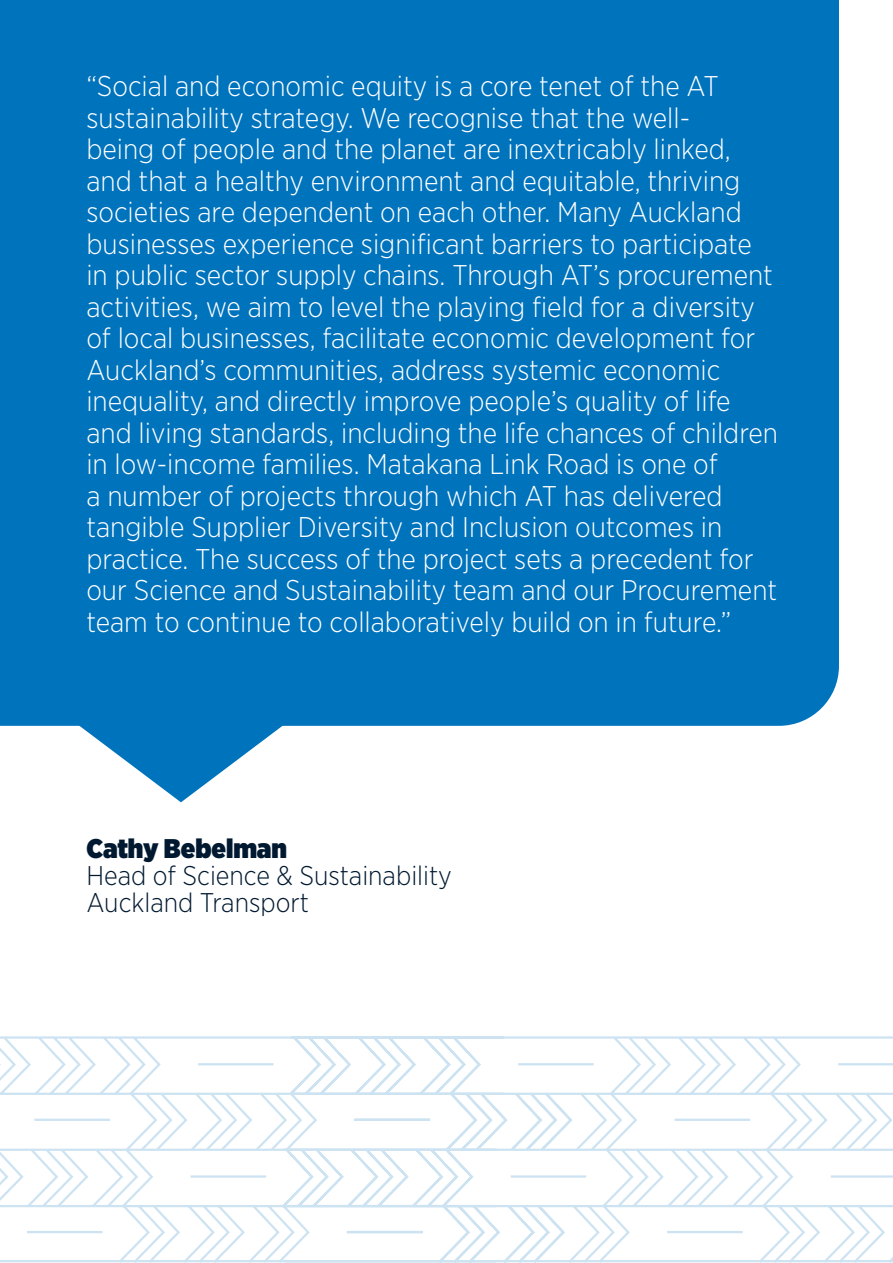
<style>
.page{position:relative;width:893px;height:1263px;background:#fff}
.page>*{position:absolute;margin:0;border:0;box-sizing:border-box;transform-origin:0 0}
.t1{font:300 28.5px/31.5px "Gotham Narrow";color:#fff}
.t2{font:300 27px/27px "Gotham Narrow";color:#001930}
.t3{font:900 27px "Gotham Narrow";color:#001930}
</style>
<div class="page">
<div style="left:0;top:0;width:839px;height:726px;background:#0073bd"></div>
<svg style="left:0;top:1036px;width:893px;height:227px"></svg>
<svg style="left:672px;top:1036px;width:221px;height:117px"></svg>
<svg style="left:77px;top:724px;width:207px;height:78px"></svg>
<p class="t1" style="left:86px;top:70px;width:693px">“Social and economic equity is a core tenet of the AT sustainability strategy. We recognise that the well-<br>being of people and the planet are inextricably linked, and that a healthy environment and equitable, thriving societies are dependent on each other. Many Auckland businesses experience significant barriers to participate in public sector supply chains. Through AT’s procurement activities, we aim to level the playing field for a diversity of local businesses, facilitate economic development for Auckland’s communities, address systemic economic inequality, and directly improve people’s quality of life and living standards, including the life chances of children in low-income families. Matakana Link Road is one of<br>a number of projects through which AT has delivered tangible Supplier Diversity and Inclusion outcomes in practice. The success of the project sets a precedent for our Science and Sustainability team and our Procurement team to continue to collaboratively build on in future.”</p>
<p class="t3" style="left:86px;top:831px;width:202px">Cathy Bebelman</p>
<p class="t2" style="left:86px;top:862px;width:367px">Head of Science &amp; Sustainability<br>Auckland Transport</p>
</div>
